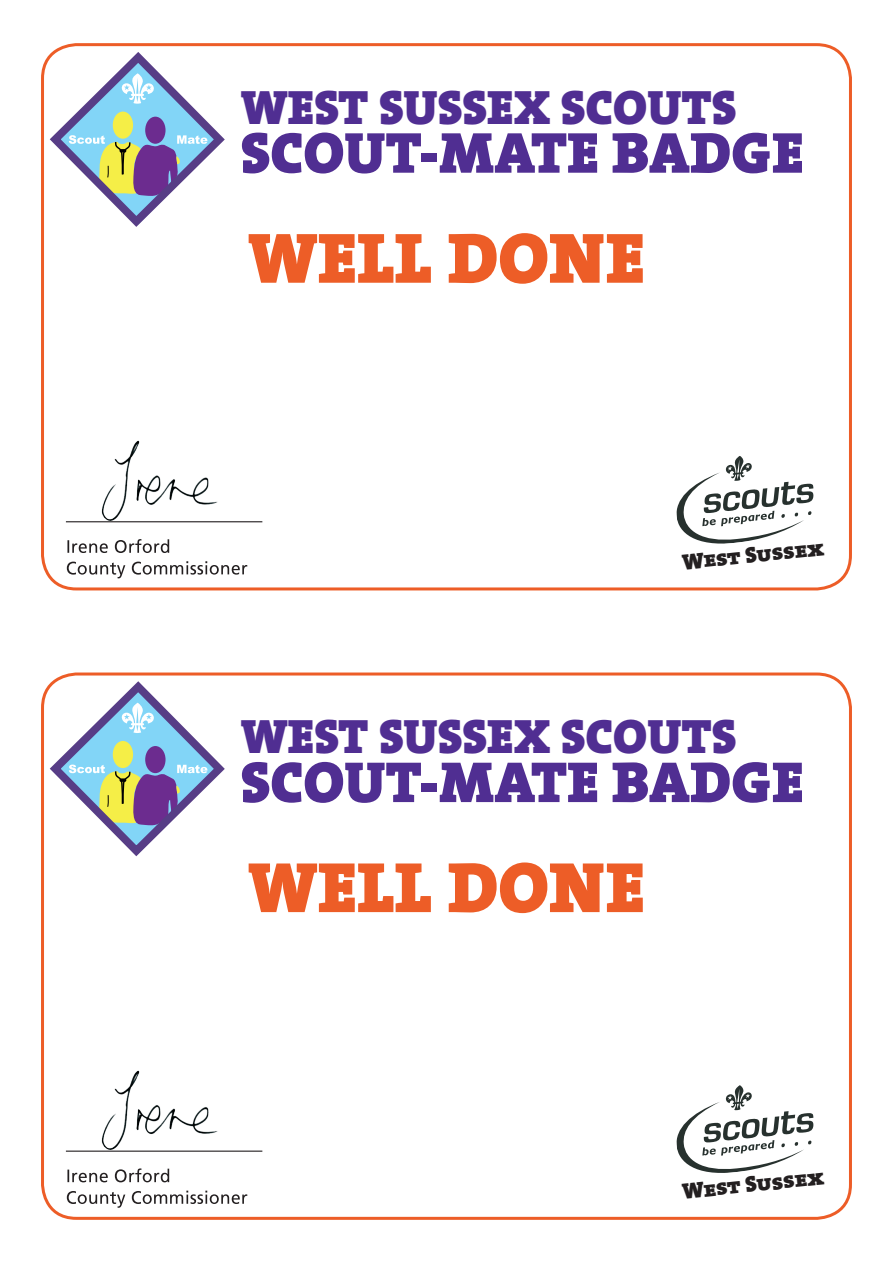
<style>
.page{position:relative;width:893px;height:1263px;background:#fff}
.page>*{position:absolute;margin:0;border:0;box-sizing:border-box;transform-origin:0 0}
.t1{font:58.35px "The Serif Black Caps";color:#502e92}
.t2{font:48.6px "The Serif Black Caps";color:#502e92}
.t3{font:22.5px "The Serif Black Caps";color:#231f20}
</style>
<div class="page">
<svg style="left:50px;top:52px;width:175px;height:175px"></svg>
<svg style="left:249px;top:233px;width:394px;height:51px"></svg>
<svg style="left:67px;top:561px;width:180px;height:17px"></svg>
<svg style="left:67px;top:539px;width:102px;height:14px"></svg>
<hr style="left:66px;top:521px;width:196px;height:1px;background:#231f20">
<img style="left:100px;top:440px;width:120px;height:82px">
<div style="left:41px;top:43px;width:811px;height:547px;border:3px solid #ed5d27;border-radius:34px"></div>
<svg style="left:676px;top:456px;width:138px;height:88px"></svg>
<svg style="left:50px;top:681px;width:175px;height:175px"></svg>
<svg style="left:249px;top:862px;width:394px;height:51px"></svg>
<svg style="left:67px;top:1190px;width:180px;height:18px"></svg>
<svg style="left:67px;top:1168px;width:102px;height:14px"></svg>
<hr style="left:66px;top:1150px;width:196px;height:2px;background:#231f20">
<img style="left:100px;top:1070px;width:120px;height:81px">
<div style="left:41px;top:672px;width:811px;height:548px;border:3px solid #ed5d27;border-radius:34px"></div>
<svg style="left:676px;top:1085px;width:138px;height:88px"></svg>
<p class="t2" style="left:241px;top:66px;width:497px">WEST SUSSEX SCOUTS</p>
<p class="t1" style="left:241px;top:104px;width:565px">SCOUT-MATE BADGE</p>
<p class="t3" style="left:680px;top:543px;width:144px;rotate:-6deg">West Sussex</p>
<p class="t2" style="left:241px;top:696px;width:497px">WEST SUSSEX SCOUTS</p>
<p class="t1" style="left:241px;top:733px;width:565px">SCOUT-MATE BADGE</p>
<p class="t3" style="left:680px;top:1172px;width:144px;rotate:-6deg">West Sussex</p>
</div>
